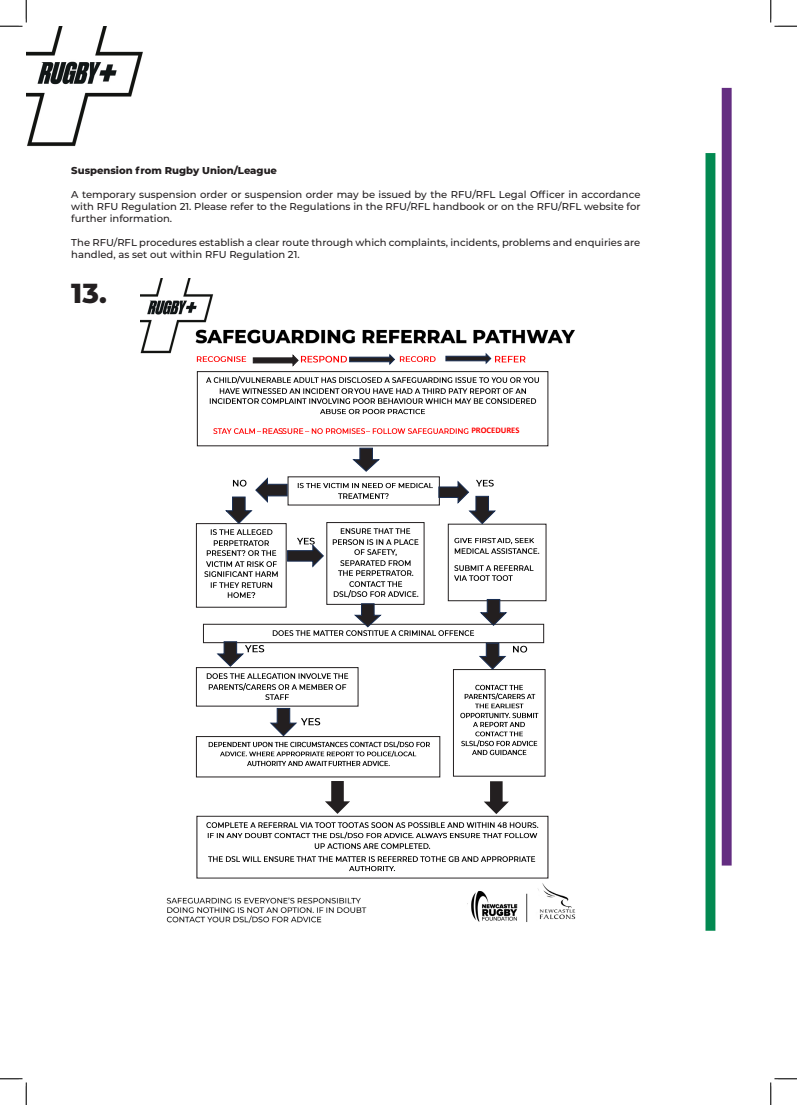
<style>
.page{position:relative;width:797px;height:1105px;background:#fff}
.page>*{position:absolute;margin:0;border:0;box-sizing:border-box;transform-origin:0 0}
.t1{font:800 27.5px "Montserrat";color:#231f20}
.t2{font:500 10px/12px "Montserrat";color:#231f20;text-align:justify}
.t3{font:800 10px "Montserrat";color:#231f20}
.t4{font:700 8.62px "Calibri";color:#f00}
</style>
<div class="page">
<img style="left:26px;top:26px;width:706px;height:905px">
<img style="left:140px;top:279px;width:465px;height:652px">
<img style="left:196px;top:353px;width:55px;height:11px">
<img style="left:300px;top:352px;width:53px;height:12px">
<img style="left:399px;top:353px;width:42px;height:11px">
<img style="left:494px;top:352px;width:37px;height:12px">
<img style="left:448px;top:477px;width:28px;height:3px">
<img style="left:476px;top:477px;width:23px;height:12px">
<img style="left:298px;top:534px;width:23px;height:9px">
<img style="left:246px;top:643px;width:25px;height:11px">
<img style="left:512px;top:643px;width:22px;height:11px">
<img style="left:301px;top:714px;width:25px;height:13px">
<div style="left:197px;top:372px;width:351px;height:74px;background:#fff"></div>
<div style="left:197px;top:371px;width:351px;height:75px;border:1px solid #231f20"></div>
<img style="left:206px;top:376px;width:333px;height:8px">
<img style="left:219px;top:388px;width:121px;height:6px">
<img style="left:341px;top:388px;width:14px;height:6px">
<img style="left:355px;top:388px;width:171px;height:6px">
<img style="left:209px;top:398px;width:39px;height:6px">
<img style="left:248px;top:398px;width:11px;height:6px">
<img style="left:261px;top:398px;width:276px;height:6px">
<img style="left:321px;top:408px;width:104px;height:7px">
<img style="left:213px;top:428px;width:42px;height:6px">
<img style="left:263px;top:428px;width:41px;height:6px">
<svg style="left:278px;top:428px;width:9px;height:6px"></svg>
<img style="left:311px;top:428px;width:158px;height:6px">
<svg style="left:366px;top:428px;width:8px;height:6px"></svg>
<svg style="left:252px;top:353px;width:47px;height:14px"></svg>
<svg style="left:349px;top:353px;width:46px;height:13px"></svg>
<svg style="left:445px;top:352px;width:47px;height:13px"></svg>
<div style="left:288px;top:477px;width:151px;height:28px;background:#fff"></div>
<img style="left:297px;top:482px;width:136px;height:7px">
<img style="left:339px;top:493px;width:50px;height:6px">
<div style="left:196px;top:524px;width:90px;height:83px;background:#fff"></div>
<div style="left:196px;top:523px;width:90px;height:85px;border:1px solid #231f20"></div>
<img style="left:211px;top:529px;width:62px;height:6px">
<img style="left:213px;top:540px;width:56px;height:6px">
<img style="left:205px;top:550px;width:73px;height:27px">
<img style="left:210px;top:582px;width:63px;height:6px">
<img style="left:227px;top:592px;width:24px;height:6px">
<svg style="left:251px;top:592px;width:5px;height:6px"></svg>
<div style="left:327px;top:522px;width:97px;height:82px;background:#fff"></div>
<div style="left:326px;top:522px;width:98px;height:83px;border:1px solid #231f20"></div>
<img style="left:327px;top:526px;width:96px;height:75px">
<img style="left:340px;top:526px;width:77px;height:10px">
<img style="left:333px;top:536px;width:90px;height:10px">
<img style="left:354px;top:547px;width:49px;height:9px">
<img style="left:340px;top:557px;width:77px;height:10px">
<img style="left:338px;top:568px;width:83px;height:9px">
<img style="left:349px;top:578px;width:59px;height:10px">
<img style="left:333px;top:589px;width:90px;height:9px">
<div style="left:448px;top:524px;width:98px;height:77px;background:#fff"></div>
<div style="left:448px;top:524px;width:98px;height:77px;border:1px solid #231f20"></div>
<img style="left:454px;top:537px;width:42px;height:7px">
<img style="left:497px;top:537px;width:37px;height:8px">
<img style="left:454px;top:548px;width:86px;height:6px">
<img style="left:454px;top:565px;width:80px;height:6px">
<img style="left:454px;top:575px;width:59px;height:6px">
<div style="left:203px;top:624px;width:340px;height:19px;background:#fff"></div>
<div style="left:203px;top:624px;width:341px;height:19px;border:1px solid #231f20"></div>
<img style="left:273px;top:630px;width:202px;height:6px">
<div style="left:196px;top:668px;width:162px;height:38px;background:#fff"></div>
<div style="left:196px;top:667px;width:162px;height:39px;border:1px solid #231f20"></div>
<img style="left:207px;top:673px;width:142px;height:6px">
<img style="left:208px;top:683px;width:125px;height:8px">
<img style="left:335px;top:684px;width:12px;height:6px">
<img style="left:266px;top:694px;width:23px;height:6px">
<div style="left:453px;top:669px;width:92px;height:107px;background:#fff"></div>
<div style="left:453px;top:669px;width:92px;height:107px;border:1px solid #231f20"></div>
<img style="left:476px;top:684px;width:47px;height:7px">
<img style="left:464px;top:693px;width:72px;height:7px">
<img style="left:476px;top:703px;width:48px;height:6px">
<img style="left:460px;top:710px;width:84px;height:9px">
<img style="left:473px;top:721px;width:52px;height:7px">
<img style="left:476px;top:731px;width:47px;height:6px">
<img style="left:461px;top:740px;width:77px;height:7px">
<img style="left:472px;top:749px;width:55px;height:7px">
<div style="left:196px;top:736px;width:244px;height:41px;background:#fff"></div>
<div style="left:196px;top:736px;width:244px;height:41px;border:1px solid #231f20"></div>
<img style="left:208px;top:741px;width:222px;height:7px">
<img style="left:220px;top:750px;width:197px;height:7px">
<img style="left:247px;top:760px;width:81px;height:7px">
<img style="left:328px;top:760px;width:62px;height:7px">
<div style="left:197px;top:812px;width:351px;height:67px;background:#fff"></div>
<div style="left:196px;top:816px;width:352px;height:62px;border:1px solid #231f20"></div>
<img style="left:207px;top:822px;width:152px;height:6px">
<img style="left:359px;top:822px;width:180px;height:6px">
<img style="left:208px;top:831px;width:204px;height:8px">
<img style="left:412px;top:832px;width:126px;height:7px">
<img style="left:315px;top:843px;width:116px;height:6px">
<img style="left:209px;top:856px;width:222px;height:6px">
<img style="left:431px;top:856px;width:105px;height:6px">
<img style="left:349px;top:865px;width:46px;height:7px">
<svg style="left:352px;top:447px;width:29px;height:25px"></svg>
<svg style="left:438px;top:480px;width:58px;height:45px"></svg>
<svg style="left:225px;top:477px;width:63px;height:47px"></svg>
<svg style="left:480px;top:599px;width:28px;height:27px"></svg>
<svg style="left:287px;top:543px;width:37px;height:25px"></svg>
<svg style="left:354px;top:603px;width:28px;height:25px"></svg>
<svg style="left:217px;top:641px;width:28px;height:26px"></svg>
<svg style="left:479px;top:642px;width:28px;height:28px"></svg>
<svg style="left:270px;top:708px;width:28px;height:29px"></svg>
<svg style="left:325px;top:781px;width:25px;height:33px"></svg>
<svg style="left:484px;top:781px;width:25px;height:33px"></svg>
<svg style="left:0;top:0;width:27px;height:27px"></svg>
<svg style="left:0;top:1078px;width:27px;height:27px"></svg>
<svg style="left:770px;top:0;width:27px;height:27px"></svg>
<svg style="left:770px;top:1078px;width:27px;height:27px"></svg>
<p class="t3" style="left:71px;top:163px;width:207px">Suspension from Rugby Union/League</p>
<p class="t2" style="left:71px;top:188px;width:570px">A temporary suspension order or suspension order may be issued by the RFU/RFL Legal Officer in accordance with RFU Regulation 21. Please refer to the Regulations in the RFU/RFL handbook or on the RFU/RFL website for further information.</p>
<p class="t2" style="left:71px;top:236px;width:570px">The RFU/RFL procedures establish a clear route through which complaints, incidents, problems and enquiries are handled, as set out within RFU Regulation 21.</p>
<p class="t1" style="left:71px;top:273px;width:37px">13.</p>
<p class="t4" style="left:471px;top:424px;width:50px">PROCEDURES</p>
</div>
